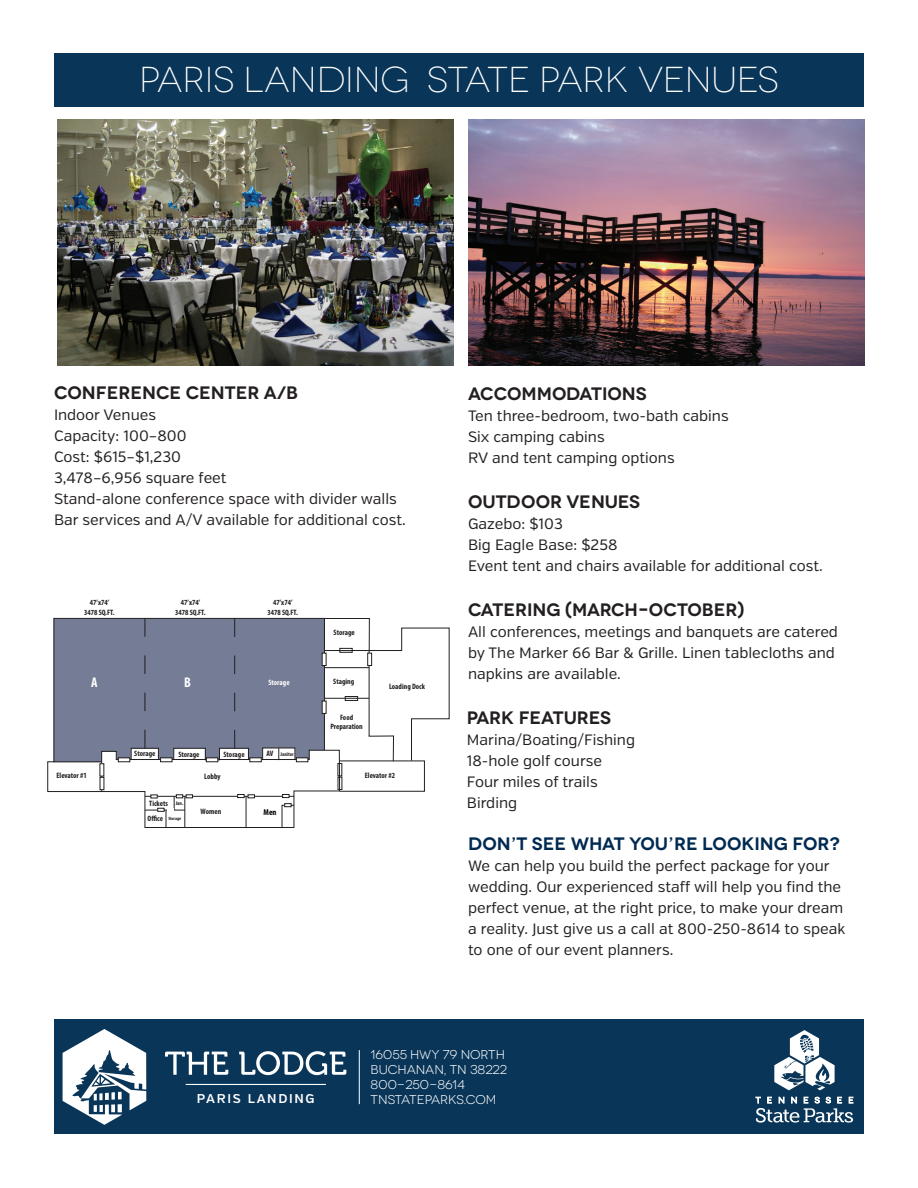
<style>
.page{position:relative;width:918px;height:1188px;background:#fff}
.page>*{position:absolute;margin:0;border:0;box-sizing:border-box;transform-origin:0 0}
.t1{font:300 36px "Novecentowide";letter-spacing:-.005em;color:#fff}
.t2{font:600 18px "Novecentowide";color:#231f20}
.t3{font:600 18px "Novecentowide";letter-spacing:-.01em;color:#002a51}
.Regular_text{font:15px/21px "Verb";color:#231f20}
.t4{font:700 condensed 14.1px "Myriad Pro";color:#fff}
.t5{font:12.75px "Novecentowide";color:#fff}
.t6{font:600 12.75px "Verb";letter-spacing:.13em;color:#fff}
.t7{font:700 condensed 8.55px "Myriad Pro";color:#000}
.t8{font:700 condensed 7.8px "Myriad Pro";color:#231f20}
.t9{font:700 condensed 7.8px "Myriad Pro";color:#fff}
.t10{font:700 condensed 5.4px "Myriad Pro";color:#231f20}
.t11{font:700 condensed 4.65px "Myriad Pro";color:#231f20}
</style>
<div class="page">
<img style="left:468px;top:119px;width:396px;height:247px">
<img style="left:57px;top:119px;width:396px;height:247px">
<div style="left:54px;top:53px;width:810px;height:54px;background:#093558"></div>
<div style="left:54px;top:1020px;width:810px;height:114px;background:#093558"></div>
<svg style="left:756px;top:1097px;width:97px;height:26px"></svg>
<svg style="left:774px;top:1030px;width:61px;height:60px"></svg>
<hr style="left:359px;top:1050px;width:1px;height:54px;background:#fff">
<svg style="left:63px;top:1029px;width:83px;height:96px"></svg>
<svg style="left:165px;top:1052px;width:63px;height:23px"></svg>
<svg style="left:239px;top:1051px;width:107px;height:24px"></svg>
<hr style="left:186px;top:1084px;width:140px;height:1px;background:#fff">
<svg style="left:47px;top:618px;width:403px;height:210px"></svg>
<p class="t1" style="left:139px;top:59px;width:641px">PARIS LANDING STATE PARK VENUES</p>
<p class="t2" style="left:54px;top:382px;width:246px">CONFERENCE CENTER A/B</p>
<p class="Regular_text" style="left:54px;top:404px;width:104px">Indoor Venues</p>
<p class="Regular_text" style="left:54px;top:425px;width:134px">Capacity: 100–800</p>
<p class="Regular_text" style="left:54px;top:446px;width:129px">Cost: $615–$1,230</p>
<p class="Regular_text" style="left:54px;top:467px;width:174px">3,478–6,956 square feet</p>
<p class="Regular_text" style="left:54px;top:488px;width:344px">Stand-alone conference space with divider walls</p>
<p class="Regular_text" style="left:54px;top:509px;width:353px">Bar services and A/V available for additional cost.</p>
<p class="t8" style="left:90px;top:598px;width:21px">47’x74’</p>
<p class="t8" style="left:84px;top:607px;width:32px">3478 SQ.FT.</p>
<p class="t8" style="left:181px;top:598px;width:21px">47’x74’</p>
<p class="t8" style="left:175px;top:607px;width:32px">3478 SQ.FT.</p>
<p class="t8" style="left:273px;top:598px;width:21px">47’x74’</p>
<p class="t8" style="left:268px;top:607px;width:32px">3478 SQ.FT.</p>
<p class="t4" style="left:91px;top:674px;width:8px">A</p>
<p class="t4" style="left:184px;top:674px;width:8px">B</p>
<p class="t9" style="left:268px;top:677px;width:23px">Storage</p>
<p class="t8" style="left:334px;top:628px;width:23px">Storage</p>
<p class="t8" style="left:333px;top:677px;width:23px">Staging</p>
<p class="t8" style="left:340px;top:712px;width:15px">Food</p>
<p class="t8" style="left:330px;top:721px;width:34px">Preparation</p>
<p class="t8" style="left:389px;top:682px;width:38px">Loading Dock</p>
<p class="t8" style="left:134px;top:749px;width:23px">Storage</p>
<p class="t8" style="left:178px;top:749px;width:23px">Storage</p>
<p class="t8" style="left:223px;top:749px;width:23px">Storage</p>
<p class="t8" style="left:204px;top:772px;width:18px">Lobby</p>
<p class="t8" style="left:201px;top:806px;width:22px">Women</p>
<p class="t8" style="left:266px;top:749px;width:8px">AV</p>
<p class="t10" style="left:280px;top:750px;width:15px">Janitor</p>
<p class="t8" style="left:57px;top:771px;width:32px">Elevator #1</p>
<p class="t8" style="left:365px;top:771px;width:32px">Elevator #2</p>
<p class="t8" style="left:149px;top:798px;width:20px">Tickets</p>
<p class="t10" style="left:176px;top:800px;width:9px">Jan.</p>
<p class="t7" style="left:264px;top:807px;width:14px">Men</p>
<p class="t8" style="left:148px;top:813px;width:17px">Office</p>
<p class="t11" style="left:168px;top:816px;width:14px">Storage</p>
<p class="t2" style="left:468px;top:383px;width:180px">ACCOMMODATIONS</p>
<p class="Regular_text" style="left:468px;top:406px;width:262px">Ten three-bedroom, two-bath cabins</p>
<p class="Regular_text" style="left:468px;top:427px;width:138px">Six camping cabins</p>
<p class="Regular_text" style="left:468px;top:448px;width:208px">RV and tent camping options</p>
<p class="t2" style="left:468px;top:491px;width:173px">OUTDOOR VENUES</p>
<p class="Regular_text" style="left:468px;top:514px;width:96px">Gazebo: $103</p>
<p class="Regular_text" style="left:468px;top:535px;width:151px">Big Eagle Base: $258</p>
<p class="Regular_text" style="left:468px;top:556px;width:356px">Event tent and chairs available for additional cost.</p>
<p class="t2" style="left:468px;top:599px;width:278px">CATERING (MARCH–OCTOBER)</p>
<p class="Regular_text" style="left:468px;top:622px;width:372px">All conferences, meetings and banquets are catered by The Marker 66 Bar &amp; Grille. Linen tablecloths and napkins are available.</p>
<p class="t2" style="left:467px;top:707px;width:145px">PARK FEATURES</p>
<p class="Regular_text" style="left:467px;top:730px;width:170px">Marina/Boating/Fishing</p>
<p class="Regular_text" style="left:467px;top:751px;width:137px">18-hole golf course</p>
<p class="Regular_text" style="left:467px;top:772px;width:132px">Four miles of trails</p>
<p class="Regular_text" style="left:467px;top:793px;width:52px">Birding</p>
<p class="t3" style="left:468px;top:833px;width:373px">DON’T SEE WHAT YOU’RE LOOKING FOR?</p>
<p class="Regular_text" style="left:468px;top:856px;width:379px">We can help you build the perfect package for your wedding. Our experienced staff will help you find the perfect venue, at the right price, to make your dream a reality. Just give us a call at 800-250-8614 to speak to one of our event planners.</p>
<p class="t5" style="left:371px;top:1047px;width:136px">16055 HWY 79 NORTH</p>
<p class="t5" style="left:371px;top:1062px;width:138px">BUCHANAN, TN 38222</p>
<p class="t5" style="left:371px;top:1077px;width:96px">800-250-8614</p>
<p class="t6" style="left:197px;top:1091px;width:119px">PARIS LANDING</p>
<p class="t5" style="left:371px;top:1092px;width:127px">TNSTATEPARKS.COM</p>
</div>
